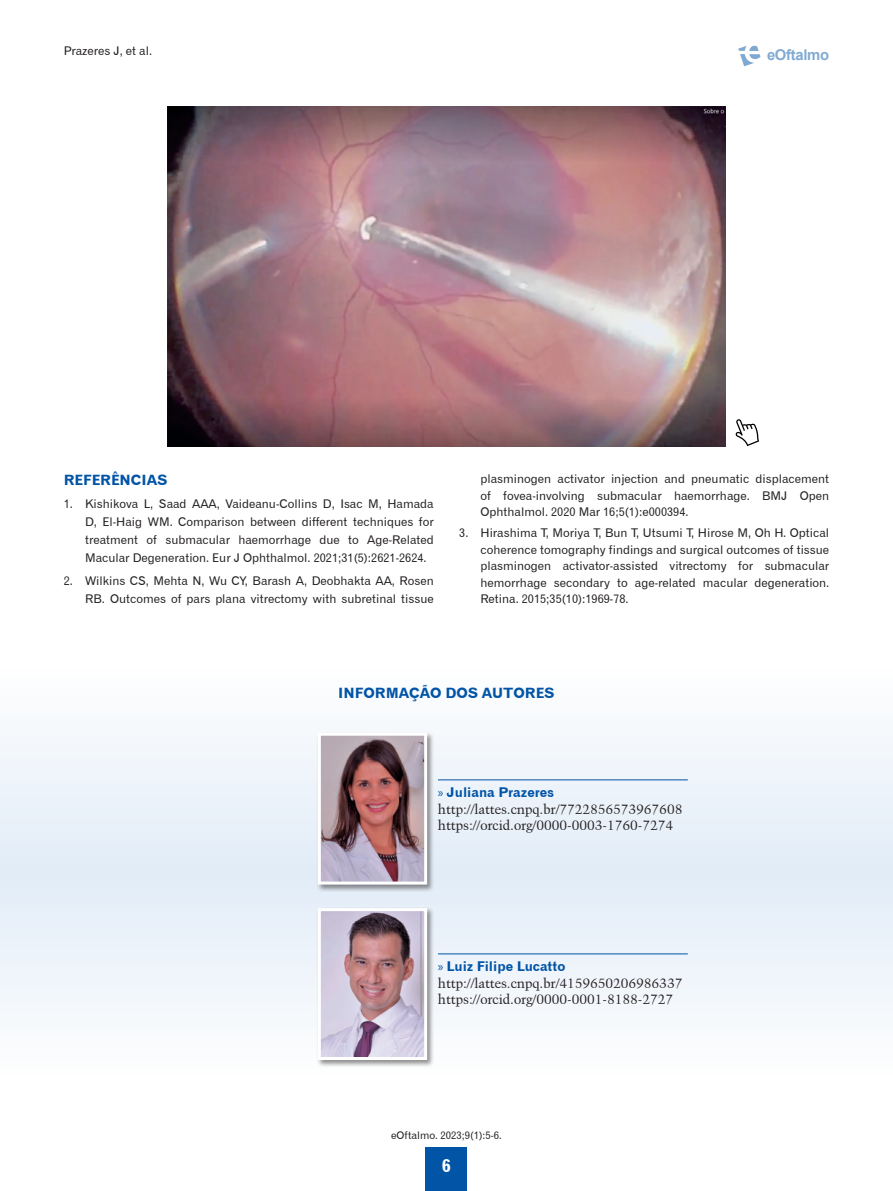
<style>
.page{position:relative;width:893px;height:1191px;background:#fff}
.page>*{position:absolute;margin:0;border:0;box-sizing:border-box;transform-origin:0 0}
.t1{font:18px "Gothic 720 BT Bold B";color:#fff}
.t2{font:700 14.85px "Arial";letter-spacing:-.02em;color:#0154a6}
.t3{font:14.25px "Gothic 720 BT Bold B";color:#0154a6}
.t4{font:13.5px/16.5px "Kuenstler 480 BT";color:#231f20}
.t5{font:13.5px "Gothic 720 BT Bold B";color:#0154a6}
.t6{font:12px/16.5px "Gothic 720 BT Roman B";color:#231f20;text-align:justify}
.t7{font:10.5px "Gothic 720 BT Roman B";color:#231f20}
.s1{font-family:"Myriad Pro"}
</style>
<div class="page">
<div style="left:426px;top:1147px;width:41px;height:44px;background:#0154a6"></div>
<svg style="left:738px;top:45px;width:22px;height:21px"></svg>
<div style="left:0;top:668px;width:893px;height:413px;background:linear-gradient(to bottom,#eff5fa,#f0f5fb)"></div>
<hr style="left:438px;top:779px;width:250px;height:1px;background:#0154a6">
<div style="left:316px;top:731px;width:118px;height:161px;background:#231f20;opacity:.5"></div>
<img style="left:322px;top:736px;width:101px;height:144px">
<div style="left:318px;top:732px;width:109px;height:152px;border:3px solid #fff"></div>
<div style="left:316px;top:906px;width:118px;height:161px;background:#231f20;opacity:.5"></div>
<img style="left:322px;top:912px;width:101px;height:144px">
<div style="left:318px;top:908px;width:109px;height:152px;border:3px solid #fff"></div>
<hr style="left:438px;top:953px;width:250px;height:1px;background:#0154a6">
<img style="left:168px;top:106px;width:557px;height:340px">
<svg style="left:735px;top:419px;width:24px;height:27px"></svg>
<p class="t6" style="left:64px;top:42px;width:90px">Prazeres J, et al.</p>
<p class="t2" style="left:767px;top:44px;width:64px">eOftalmo</p>
<p class="t3" style="left:64px;top:471px;width:105px">REFERÊNCIAS</p>
<p class="t6" style="left:85px;top:494px;width:350px;line-height:18.3px;text-indent:-21px">1. Kishikova L, Saad AAA, Vaideanu-Collins D, Isac M, Hamada D, El-Haig WM. Comparison between different techniques for treatment of submacular haemorrhage due to Age-Related Macular Degeneration. Eur J Ophthalmol. 2021;31(5):2621-2624.</p>
<p class="t6" style="left:64px;top:571px;width:371px;line-height:18.3px;text-align:right">2. Wilkins CS, Mehta N, Wu CY, Barash A, Deobhakta AA, Rosen<br>RB. Outcomes of pars plana vitrectomy with subretinal tissue</p>
<p class="t6" style="left:480px;top:471px;width:350px">plasminogen activator injection and pneumatic displacement of fovea-involving submacular haemorrhage. BMJ Open Ophthalmol. 2020 Mar 16;5(1):e000394.</p>
<p class="t6" style="left:480px;top:524px;width:350px;text-indent:-21px">3. Hirashima T, Moriya T, Bun T, Utsumi T, Hirose M, Oh H. Optical coherence tomography findings and surgical outcomes of tissue plasminogen activator-assisted vitrectomy for submacular hemorrhage secondary to age-related macular degeneration.<br>Retina. 2015;35(10):1969-78.</p>
<p class="t3" style="left:338px;top:684px;width:218px">INFORMAÇÃO DOS AUTORES</p>
<p class="t5" style="left:438px;top:784px;width:118px"><span class="s1">»</span> Juliana Prazeres</p>
<p class="t4" style="left:438px;top:800px;width:246px">http://lattes.cnpq.br/7722856573967608 https://orcid.org/0000-0003-1760-7274</p>
<p class="t5" style="left:438px;top:958px;width:129px"><span class="s1">»</span> Luiz Filipe Lucatto</p>
<p class="t4" style="left:438px;top:974px;width:246px">http://lattes.cnpq.br/4159650206986337 https://orcid.org/0000-0001-8188-2727</p>
<p class="t7" style="left:391px;top:1129px;width:112px">eOftalmo. 2023;9(1):5-6.</p>
<h1 class="t1" style="left:442px;top:1154px;width:11px">6</h1>
</div>
